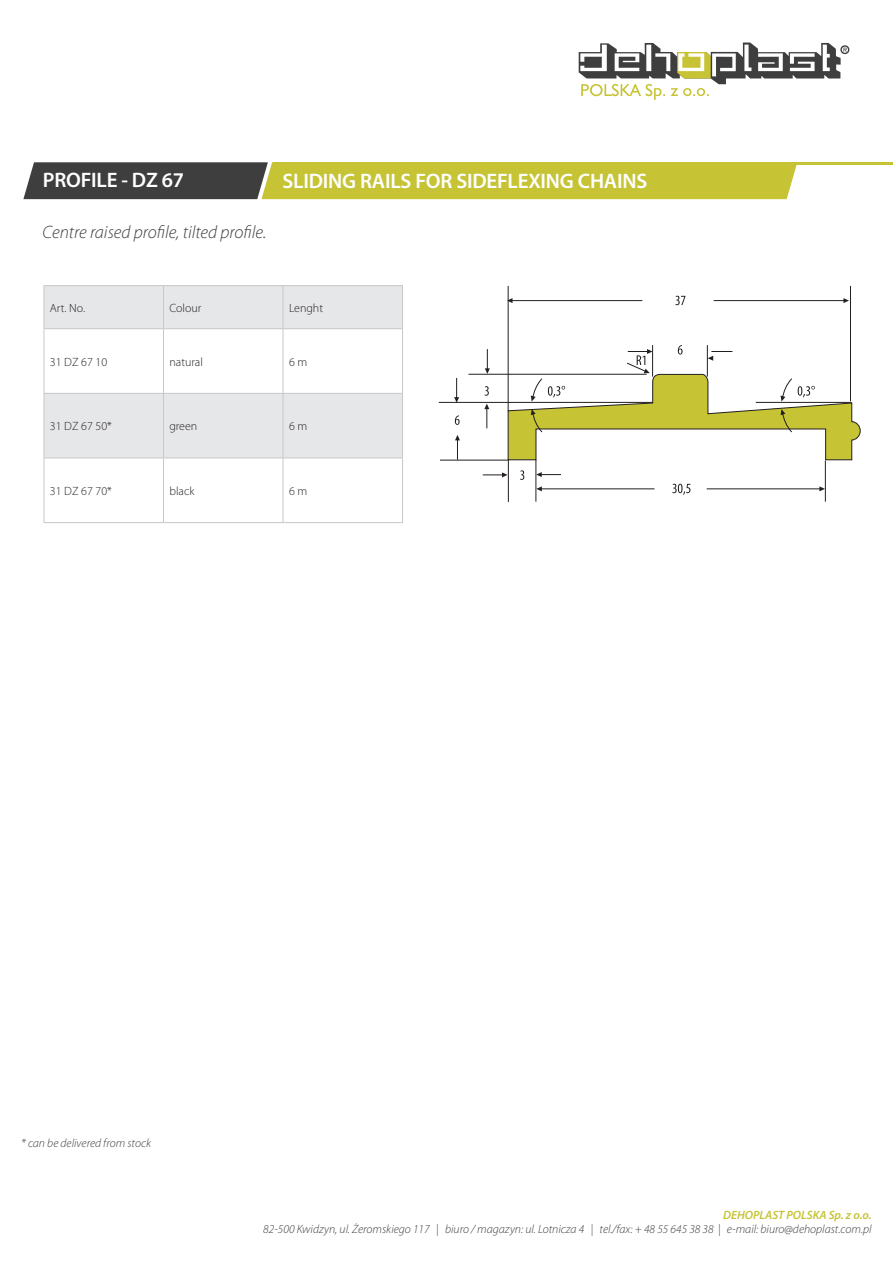
<style>
.page{position:relative;width:893px;height:1263px;background:#fff}
.page>*{position:absolute;margin:0;border:0;box-sizing:border-box;transform-origin:0 0}
.t1{font:600 21px "Myriad Pro";letter-spacing:-.01em;color:#fff}
.t2{font:italic 300 18px "Myriad Pro";color:#3e3e3f}
.t3{font:italic 300 12px "Myriad Pro";color:#3e3e3f}
.teksty_wszytske{font:300 12px "Myriad Pro";color:#231f20}
.t4{font:italic 600 12px "Myriad Pro";color:#c6c335}
</style>
<div class="page">
<div style="left:44px;top:286px;width:119px;height:43px;background:#e6e7e9"></div>
<div style="left:163px;top:286px;width:120px;height:43px;background:#e6e7e9"></div>
<div style="left:283px;top:286px;width:119px;height:43px;background:#e6e7e9"></div>
<div style="left:44px;top:393px;width:119px;height:65px;background:#e6e7e9"></div>
<div style="left:163px;top:393px;width:120px;height:65px;background:#e6e7e9"></div>
<div style="left:283px;top:393px;width:119px;height:65px;background:#e6e7e9"></div>
<hr style="left:283px;top:329px;width:1px;height:64px;background:#c7c8ca">
<hr style="left:402px;top:329px;width:1px;height:64px;background:#c7c8ca">
<hr style="left:283px;top:458px;width:1px;height:64px;background:#c7c8ca">
<hr style="left:402px;top:458px;width:1px;height:64px;background:#c7c8ca">
<hr style="left:44px;top:286px;width:1px;height:42px;background:#c7c8ca">
<hr style="left:283px;top:328px;width:120px;height:1px;background:#c7c8ca">
<hr style="left:283px;top:458px;width:120px;height:1px;background:#c7c8ca">
<hr style="left:163px;top:286px;width:1px;height:42px;background:#c7c8ca">
<hr style="left:283px;top:286px;width:1px;height:42px;background:#c7c8ca">
<hr style="left:402px;top:286px;width:1px;height:42px;background:#c7c8ca">
<hr style="left:44px;top:393px;width:119px;height:1px;background:#c7c8ca">
<hr style="left:44px;top:394px;width:1px;height:64px;background:#c7c8ca">
<hr style="left:163px;top:394px;width:1px;height:64px;background:#c7c8ca">
<hr style="left:283px;top:393px;width:120px;height:1px;background:#c7c8ca">
<hr style="left:283px;top:394px;width:1px;height:64px;background:#c7c8ca">
<hr style="left:44px;top:522px;width:119px;height:1px;background:#c7c8ca">
<hr style="left:283px;top:522px;width:120px;height:1px;background:#c7c8ca">
<hr style="left:402px;top:394px;width:1px;height:64px;background:#c7c8ca">
<hr style="left:44px;top:285px;width:119px;height:1px;background:#c7c8ca">
<hr style="left:163px;top:285px;width:120px;height:1px;background:#c7c8ca">
<hr style="left:283px;top:285px;width:120px;height:1px;background:#c7c8ca">
<hr style="left:44px;top:328px;width:119px;height:1px;background:#c7c8ca">
<hr style="left:44px;top:329px;width:1px;height:64px;background:#c7c8ca">
<hr style="left:44px;top:458px;width:119px;height:1px;background:#c7c8ca">
<hr style="left:44px;top:458px;width:1px;height:64px;background:#c7c8ca">
<hr style="left:163px;top:393px;width:120px;height:1px;background:#c7c8ca">
<hr style="left:163px;top:522px;width:120px;height:1px;background:#c7c8ca">
<hr style="left:163px;top:328px;width:120px;height:1px;background:#c7c8ca">
<hr style="left:163px;top:329px;width:1px;height:64px;background:#c7c8ca">
<hr style="left:163px;top:458px;width:120px;height:1px;background:#c7c8ca">
<hr style="left:163px;top:458px;width:1px;height:64px;background:#c7c8ca">
<svg style="left:579px;top:43px;width:270px;height:57px"></svg>
<hr style="left:536px;top:460px;width:1px;height:42px;background:#231f20">
<svg style="left:536px;top:486px;width:6px;height:5px"></svg>
<hr style="left:540px;top:489px;width:114px;height:1px;background:#231f20">
<svg style="left:672px;top:484px;width:18px;height:11px"></svg>
<hr style="left:825px;top:461px;width:1px;height:41px;background:#231f20">
<svg style="left:819px;top:486px;width:6px;height:5px"></svg>
<hr style="left:707px;top:489px;width:114px;height:1px;background:#231f20">
<hr style="left:850px;top:286px;width:1px;height:115px;background:#231f20">
<hr style="left:508px;top:286px;width:1px;height:125px;background:#231f20">
<svg style="left:507px;top:298px;width:5px;height:5px"></svg>
<hr style="left:511px;top:300px;width:131px;height:1px;background:#231f20">
<svg style="left:675px;top:296px;width:10px;height:9px"></svg>
<svg style="left:843px;top:298px;width:6px;height:5px"></svg>
<hr style="left:714px;top:300px;width:131px;height:1px;background:#231f20">
<hr style="left:440px;top:460px;width:68px;height:1px;background:#231f20">
<hr style="left:468px;top:374px;width:179px;height:1px;background:#231f20">
<svg style="left:454px;top:378px;width:5px;height:24px"></svg>
<svg style="left:455px;top:435px;width:5px;height:25px"></svg>
<svg style="left:455px;top:415px;width:5px;height:10px"></svg>
<hr style="left:439px;top:402px;width:216px;height:1px;background:#231f20">
<svg style="left:484px;top:404px;width:5px;height:24px"></svg>
<svg style="left:485px;top:349px;width:5px;height:25px"></svg>
<svg style="left:485px;top:386px;width:4px;height:10px"></svg>
<hr style="left:508px;top:460px;width:1px;height:42px;background:#231f20">
<svg style="left:536px;top:472px;width:25px;height:5px"></svg>
<svg style="left:483px;top:472px;width:25px;height:5px"></svg>
<svg style="left:520px;top:470px;width:4px;height:10px"></svg>
<svg style="left:508px;top:345px;width:352px;height:115px"></svg>
<hr style="left:273px;top:162px;width:620px;height:2px;background:#c6c335">
<svg style="left:23px;top:162px;width:774px;height:37px;background:#9e9c3c"></svg>
<p class="t1" style="left:43px;top:167px;width:143px">PROFILE - DZ 67</p>
<p class="t2" style="left:43px;top:221px;width:225px">Centre raised profile, tilted profile.</p>
<p class="t1" style="left:283px;top:167px;width:366px">SLIDING RAILS FOR SIDEFLEXING CHAINS</p>
<p class="teksty_wszytske" style="left:50px;top:300px;width:37px">Art. No.</p>
<p class="teksty_wszytske" style="left:169px;top:300px;width:33px">Colour</p>
<p class="teksty_wszytske" style="left:289px;top:300px;width:36px">Lenght</p>
<p class="teksty_wszytske" style="left:50px;top:354px;width:59px">31 DZ 67 10</p>
<p class="teksty_wszytske" style="left:169px;top:354px;width:35px">natural</p>
<p class="teksty_wszytske" style="left:289px;top:354px;width:20px">6 m</p>
<p class="teksty_wszytske" style="left:50px;top:419px;width:63px">31 DZ 67 50*</p>
<p class="teksty_wszytske" style="left:169px;top:419px;width:29px">green</p>
<p class="teksty_wszytske" style="left:289px;top:419px;width:20px">6 m</p>
<p class="teksty_wszytske" style="left:50px;top:484px;width:63px">31 DZ 67 70*</p>
<p class="teksty_wszytske" style="left:169px;top:484px;width:27px">black</p>
<p class="teksty_wszytske" style="left:289px;top:484px;width:20px">6 m</p>
<p class="t3" style="left:21px;top:1135px;width:131px">* can be delivered from stock</p>
<p class="t4" style="left:723px;top:1207px;width:150px">DEHOPLAST POLSKA Sp. z o.o.</p>
<p class="t3" style="left:263px;top:1222px;width:610px">82-500 Kwidzyn, ul. Żeromskiego 117 | biuro / magazyn: ul. Lotnicza 4 | tel./fax: + 48 55 645 38 38 | e-mail: biuro@dehoplast.com.pl</p>
</div>
